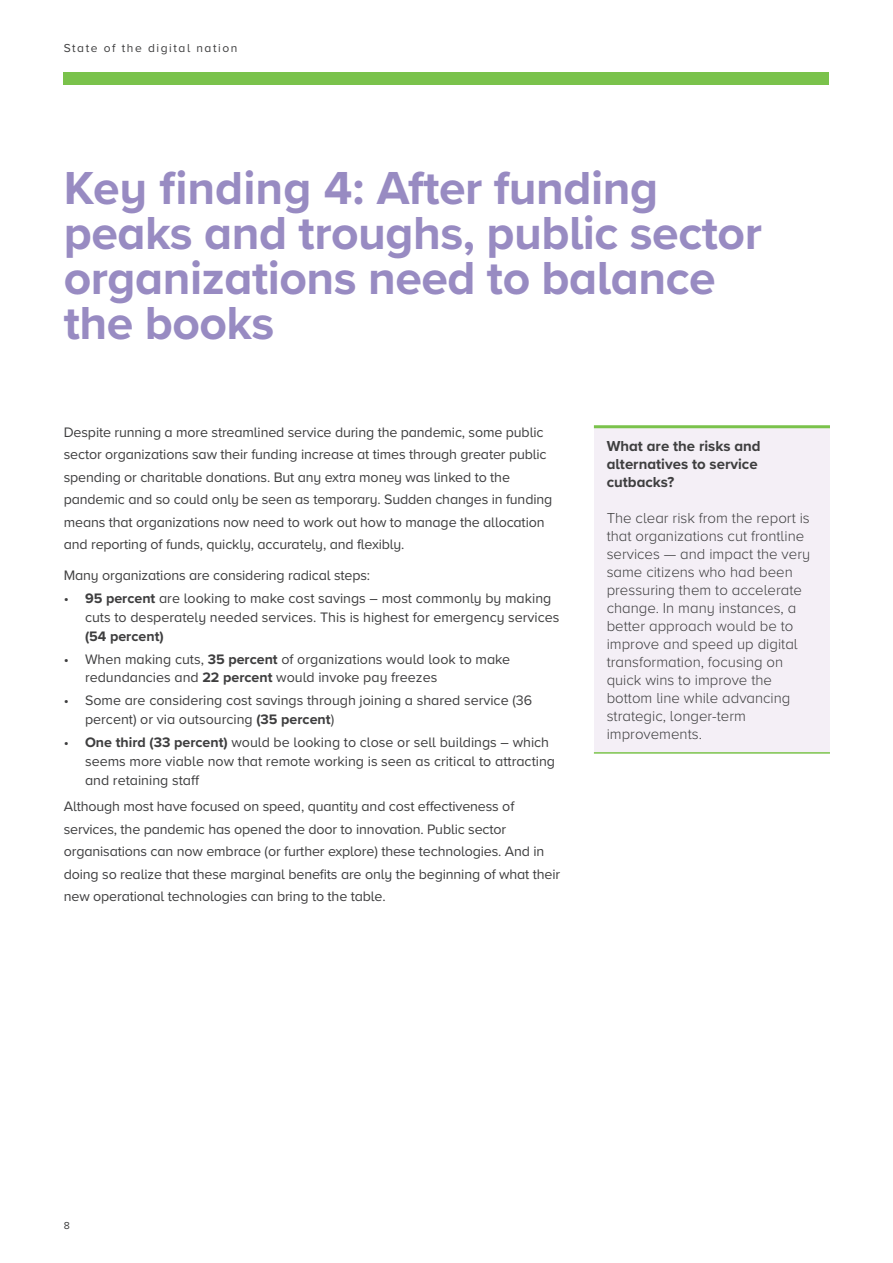
<style>
.page{position:relative;width:893px;height:1263px;background:#fff}
.page>*{position:absolute;margin:0;border:0;box-sizing:border-box;transform-origin:0 0}
.t1{font:700 48px/45px "Proxima Nova A";letter-spacing:-.01em;color:#988bc2}
.t2{font:300 15px/18px "Proxima Nova A";color:#3e3e3f}
.t3{font:700 15px/18px "Proxima Nova A";color:#3e3e3f}
.t4{font:14.25px/22.5px "Proxima Nova A";letter-spacing:-.01em;color:#3e3e3f}
.t5{font:700 14.25px "Proxima Nova A";color:#3e3e3f}
.t6{font:12px "Proxima Nova A";letter-spacing:.13em;color:#3e3e3f}
.t7{font:10.5px "Proxima Nova A";color:#3e3e3f}
.s1{font-weight:700}
</style>
<div class="page">
<div style="left:64px;top:72px;width:765px;height:13px;background:#7ac24b"></div>
<div style="left:594px;top:427px;width:235px;height:325px;background:#f4eff6"></div>
<hr style="left:594px;top:425px;width:236px;height:3px;background:#7ac24b">
<hr style="left:594px;top:752px;width:236px;height:2px;background:#7ac24b">
<p class="t6" style="left:64px;top:39px;width:175px">State of the digital nation</p>
<h1 class="t1" style="left:64px;top:165px;width:700px">Key finding 4: After funding peaks and troughs, public sector organizations need to balance the books</h1>
<p class="t4" style="left:64px;top:420px;width:490px">Despite running a more streamlined service during the pandemic, some public sector organizations saw their funding increase at times through greater public spending or charitable donations. But any extra money was linked to the pandemic and so could only be seen as temporary. Sudden changes in funding means that organizations now need to work out how to manage the allocation and reporting of funds, quickly, accurately, and flexibly.</p>
<p class="t4" style="left:64px;top:563px;width:308px">Many organizations are considering radical steps:</p>
<p class="t4" style="left:85px;top:588px;width:476px;line-height:18.8px;text-indent:-21px">• <span class="s1">95 percent</span> are looking to make cost savings – most commonly by making cuts to desperately needed services. This is highest for emergency services</p>
<p class="t5" style="left:85px;top:625px;width:80px">(54 percent)</p>
<p class="t4" style="left:85px;top:649px;width:427px;line-height:18.8px;text-indent:-21px">• When making cuts, <span class="s1">35 percent</span> of organizations would look to make redundancies and <span class="s1">22 percent</span> would invoke pay freezes</p>
<p class="t4" style="left:85px;top:690px;width:449px;line-height:18.8px;text-indent:-21px">• Some are considering cost savings through joining a shared service (36 percent) or via outsourcing <span class="s1">(35 percent</span>)</p>
<p class="t4" style="left:85px;top:732px;width:472px;line-height:18.8px;text-indent:-21px">• <span class="s1">One third (33 percent)</span> would be looking to close or sell buildings – which seems more viable now that remote working is seen as critical to attracting and retaining staff</p>
<p class="t4" style="left:64px;top:795px;width:498px">Although most have focused on speed, quantity and cost effectiveness of services, the pandemic has opened the door to innovation. Public sector organisations can now embrace (or further explore) these technologies. And in doing so realize that these marginal benefits are only the beginning of what their new operational technologies can bring to the table.</p>
<p class="t3" style="left:607px;top:437px;width:155px">What are the risks and alternatives to service cutbacks?</p>
<p class="t2" style="left:607px;top:508px;width:205px">The clear risk from the report is that organizations cut frontline services — and impact the very same citizens who had been pressuring them to accelerate change. In many instances, a better approach would be to improve and speed up digital transformation, focusing on quick wins to improve the bottom line while advancing strategic, longer-term improvements.</p>
<p class="t7" style="left:64px;top:1217px;width:8px">8</p>
</div>
